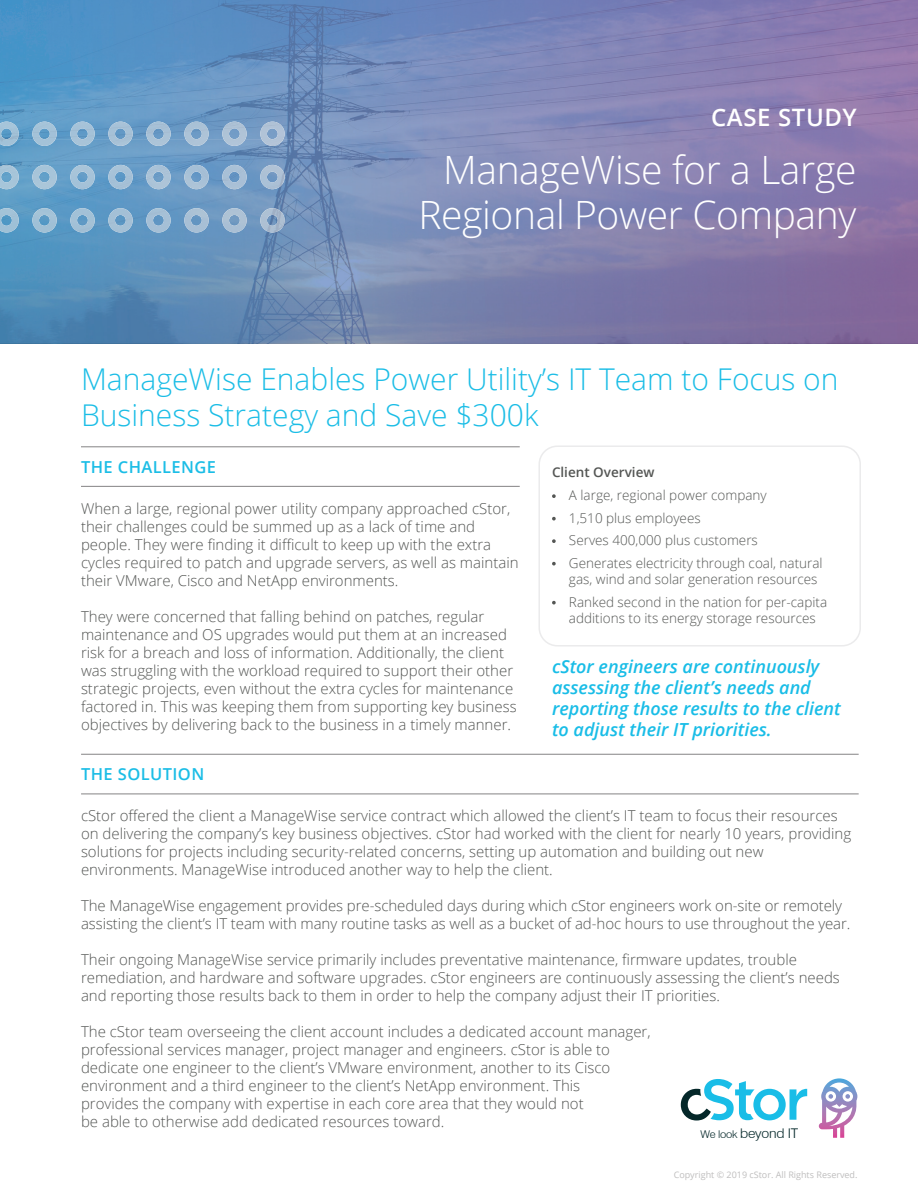
<style>
.page{position:relative;width:918px;height:1188px;background:#fff}
.page>*{position:absolute;margin:0;border:0;box-sizing:border-box;transform-origin:0 0}
.t1{font:300 39px/45px "Open Sans";letter-spacing:-.01em;color:#fff;text-align:right}
.t2{font:300 30px/36px "Open Sans";color:#1bbde6}
.t3{font:600 24px "Open Sans";letter-spacing:.025em;color:#fff}
.t4{font:italic 600 18px/21px "Open Sans";color:#19bde7}
.t5{font:600 16.5px "Open Sans";letter-spacing:.025em;color:#1bbde6}
.t6{font:300 15px/18px "Open Sans";color:#545654}
.t7{font:300 13.5px/22.5px "Open Sans";color:#545654}
.t8{font:600 13.5px "Open Sans";color:#545654}
.t9{font:300 13.35px "Swiss 721 BT";letter-spacing:-.02em;color:#042729;scale:1.05 1}
.t10{font:9px "Open Sans";color:#bfbebe}
.s1{font-size:10.65px}
</style>
<div class="page">
<img style="left:0;top:0;width:918px;height:344px">
<hr style="left:81px;top:754px;width:778px;height:1px;background:#929192">
<hr style="left:81px;top:793px;width:778px;height:1px;background:#929192">
<img style="left:0;top:122px;width:19px;height:24px">
<img style="left:32px;top:122px;width:25px;height:24px">
<img style="left:70px;top:122px;width:25px;height:24px">
<img style="left:108px;top:122px;width:25px;height:24px">
<img style="left:146px;top:122px;width:25px;height:24px">
<img style="left:184px;top:122px;width:25px;height:24px">
<img style="left:222px;top:122px;width:25px;height:24px">
<img style="left:260px;top:122px;width:25px;height:24px">
<img style="left:0;top:165px;width:19px;height:24px">
<img style="left:32px;top:165px;width:25px;height:24px">
<img style="left:70px;top:165px;width:25px;height:24px">
<img style="left:108px;top:165px;width:25px;height:24px">
<img style="left:146px;top:165px;width:25px;height:24px">
<img style="left:184px;top:165px;width:25px;height:24px">
<img style="left:222px;top:165px;width:25px;height:24px">
<img style="left:260px;top:165px;width:25px;height:24px">
<img style="left:0;top:208px;width:19px;height:24px">
<img style="left:32px;top:208px;width:25px;height:24px">
<img style="left:70px;top:208px;width:25px;height:24px">
<img style="left:108px;top:208px;width:25px;height:24px">
<img style="left:146px;top:208px;width:25px;height:24px">
<img style="left:184px;top:208px;width:25px;height:24px">
<img style="left:222px;top:208px;width:25px;height:24px">
<img style="left:260px;top:208px;width:25px;height:24px">
<svg style="left:552px;top:494px;width:4px;height:4px"></svg>
<hr style="left:81px;top:446px;width:439px;height:1px;background:#929192">
<hr style="left:81px;top:486px;width:439px;height:1px;background:#929192">
<svg style="left:681px;top:1079px;width:126px;height:42px"></svg>
<svg style="left:819px;top:1078px;width:38px;height:60px"></svg>
<svg style="left:552px;top:517px;width:4px;height:3px"></svg>
<svg style="left:552px;top:539px;width:4px;height:4px"></svg>
<svg style="left:552px;top:562px;width:4px;height:3px"></svg>
<svg style="left:552px;top:601px;width:4px;height:3px"></svg>
<div style="left:538px;top:446px;width:323px;height:200px;border:2px solid #ebebec;border-radius:18px"></div>
<h3 class="t3" style="left:711px;top:100px;width:147px">CASE STUDY</h3>
<h1 class="t1" style="left:418px;top:147px;width:440px">ManageWise for a Large<br>Regional Power Company</h1>
<h2 class="t2" style="left:81px;top:360px;width:759px">ManageWise Enables Power Utility’s IT Team to Focus on<br>Business Strategy and Save $300k</h2>
<p class="t5" style="left:81px;top:455px;width:137px">THE CHALLENGE</p>
<p class="t6" style="left:81px;top:499px;width:439px">When a large, regional power utility company approached cStor, their challenges could be summed up as a lack of time and people. They were finding it difficult to keep up with the extra cycles required to patch and upgrade servers, as well as maintain their VMware, Cisco and NetApp environments.</p>
<p class="t6" style="left:81px;top:607px;width:437px">They were concerned that falling behind on patches, regular maintenance and OS upgrades would put them at an increased risk for a breach and loss of information. Additionally, the client was struggling with the workload required to support their other strategic projects, even without the extra cycles for maintenance factored in. This was keeping them from supporting key business objectives by delivering back to the business in a timely manner.</p>
<p class="t5" style="left:81px;top:763px;width:125px">THE SOLUTION</p>
<p class="t8" style="left:552px;top:463px;width:104px">Client Overview</p>
<p class="t7" style="left:569px;top:483px;width:255px">A large, regional power company<br>1,510 plus employees<br>Serves 400,000 plus customers<br>Generates electricity through coal, natural</p>
<p class="t7" style="left:569px;top:568px;width:260px">gas, wind and solar generation resources<br>Ranked second in the nation for per-capita</p>
<p class="t7" style="left:569px;top:607px;width:248px">additions to its energy storage resources</p>
<p class="t4" style="left:552px;top:656px;width:290px">cStor engineers are continuously assessing the client’s needs and reporting those results to the client to adjust their IT priorities.</p>
<p class="t6" style="left:81px;top:806px;width:772px">cStor offered the client a ManageWise service contract which allowed the client’s IT team to focus their resources on delivering the company’s key business objectives. cStor had worked with the client for nearly 10 years, providing solutions for projects including security-related concerns, setting up automation and building out new environments. ManageWise introduced another way to help the client.</p>
<p class="t6" style="left:81px;top:896px;width:771px">The ManageWise engagement provides pre-scheduled days during which cStor engineers work on-site or remotely assisting the client’s IT team with many routine tasks as well as a bucket of ad-hoc hours to use throughout the year.</p>
<p class="t6" style="left:81px;top:950px;width:760px">Their ongoing ManageWise service primarily includes preventative maintenance, firmware updates, trouble remediation, and hardware and software upgrades. cStor engineers are continuously assessing the client’s needs and reporting those results back to them in order to help the company adjust their IT priorities.</p>
<p class="t6" style="left:81px;top:1022px;width:571px">The cStor team overseeing the client account includes a dedicated account manager, professional services manager, project manager and engineers. cStor is able to dedicate one engineer to the client’s VMware environment, another to its Cisco environment and a third engineer to the client’s NetApp environment. This<br>provides the company with expertise in each core area that they would not<br>be able to otherwise add dedicated resources toward.</p>
<p class="t9" style="left:700px;top:1125px;width:95px"><span class="s1">We look</span> beyond IT</p>
<p class="t10" style="left:674px;top:1168px;width:185px">Copyright © 2019 cStor. All Rights Reserved.</p>
</div>
